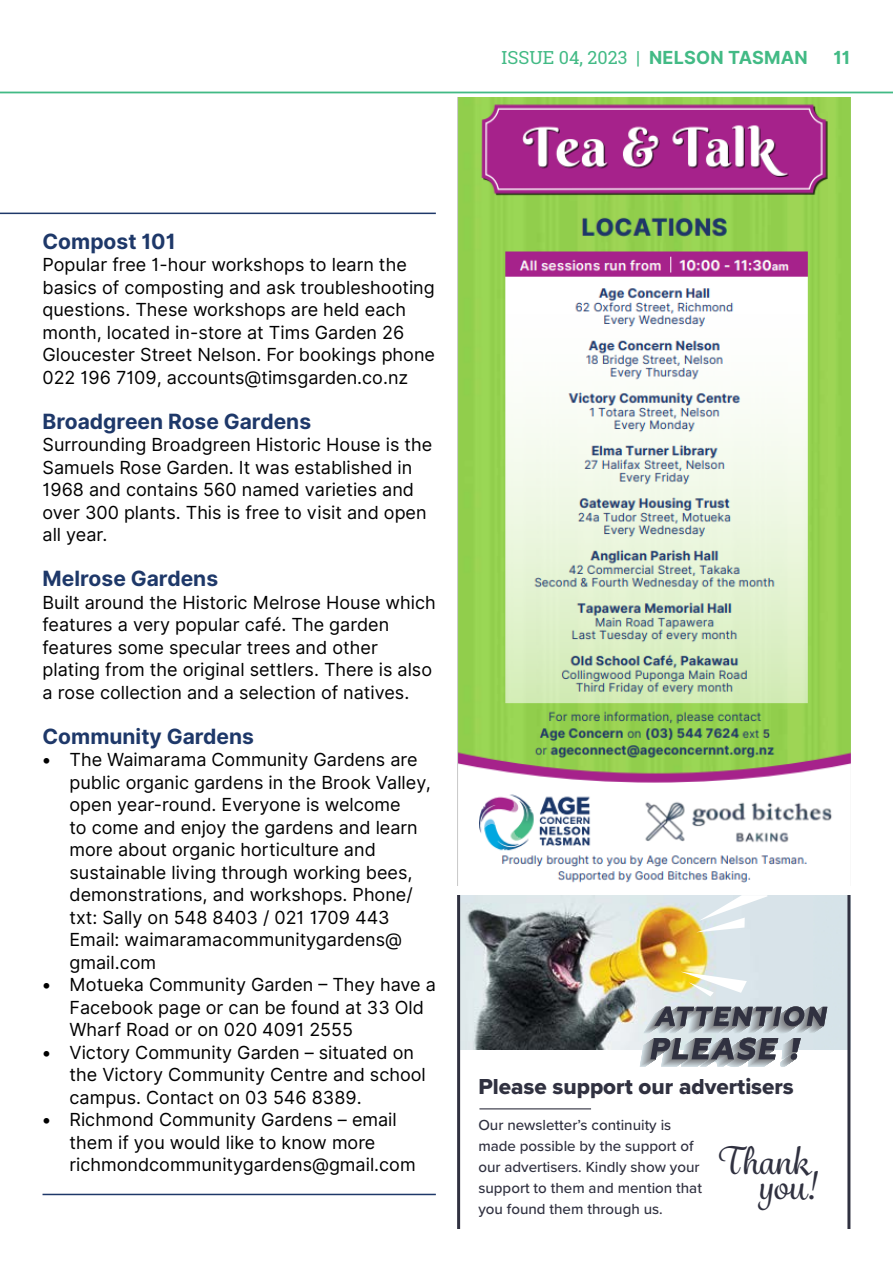
<style>
.page{position:relative;width:893px;height:1263px;background:#fff}
.page>*{position:absolute;margin:0;border:0;box-sizing:border-box;transform-origin:0 0}
.t1{font:500 36.45px "Grafolita Script";color:#303140}
.t2{font:22.5px "Proxima Nova Extrabld";color:#303140}
.t3{font:700 21px "Inter";color:#1e3869}
.t4{font:18px/22.5px "Inter";color:#000}
.t5{font:18px "Roboto Slab";color:#42ba85}
.t6{font:700 18px "Inter";color:#42ba85}
.t7{font:500 15.15px/21.1px "Proxima Nova";color:#303140}
.s1{font-family:"Inter";font-weight:700}
</style>
<div class="page">
<hr style="left:0;top:92px;width:893px;height:1px;background:#42ba85">
<hr style="left:0;top:213px;width:436px;height:1px;background:#1e3869">
<hr style="left:43px;top:1194px;width:393px;height:1px;background:#1e3869">
<img style="left:457px;top:98px;width:393px;height:787px">
<svg style="left:457px;top:895px;width:393px;height:334px"></svg>
<hr style="left:479px;top:1108px;width:112px;height:1px;background:#303140">
<p class="t5" style="left:502px;top:45px;width:308px">ISSUE 04, 2023 | <span class="s1">NELSON TASMAN</span></p>
<p class="t6" style="left:833px;top:44px;width:19px">11</p>
<p class="t3" style="left:43px;top:226px;width:135px">Compost 101</p>
<p class="t4" style="left:43px;top:253px;width:394px">Popular free 1-hour workshops to learn the basics of composting and ask troubleshooting questions. These workshops are held each month, located in-store at Tims Garden 26<br>Gloucester Street Nelson. For bookings phone 022 196 7109, accounts@timsgarden.co.nz</p>
<p class="t3" style="left:43px;top:406px;width:270px">Broadgreen Rose Gardens</p>
<p class="t4" style="left:43px;top:433px;width:391px">Surrounding Broadgreen Historic House is the Samuels Rose Garden. It was established in 1968 and contains 560 named varieties and over 300 plants. This is free to visit and open all year.</p>
<p class="t3" style="left:43px;top:563px;width:177px">Melrose Gardens</p>
<p class="t4" style="left:43px;top:591px;width:395px">Built around the Historic Melrose House which features a very popular café. The garden features some specular trees and other plating from the original settlers. There is also a rose collection and a selection of natives.</p>
<p class="t3" style="left:43px;top:721px;width:213px">Community Gardens</p>
<p class="t4" style="left:70px;top:748px;width:363px;text-indent:-27px">• The Waimarama Community Gardens are public organic gardens in the Brook Valley, open year-round. Everyone is welcome<br>to come and enjoy the gardens and learn more about organic horticulture and sustainable living through working bees, demonstrations, and workshops. Phone/ txt: Sally on 548 8403 / 021 1709 443<br>Email: waimaramacommunitygardens@ gmail.com</p>
<p class="t4" style="left:70px;top:973px;width:368px;text-indent:-27px">• Motueka Community Garden – They have a<br>Facebook page or can be found at 33 Old<br>Wharf Road or on 020 4091 2555</p>
<p class="t4" style="left:70px;top:1041px;width:358px;text-indent:-27px">• Victory Community Garden – situated on the Victory Community Centre and school campus. Contact on 03 546 8389.</p>
<p class="t4" style="left:70px;top:1108px;width:348px;text-indent:-27px">• Richmond Community Gardens – email them if you would like to know more richmondcommunitygardens@gmail.com</p>
<p class="t2" style="left:478px;top:1070px;width:317px">Please support our advertisers</p>
<p class="t7" style="left:478px;top:1113px;width:225px">Our newsletter’s continuity is made possible by the support of our advertisers. Kindly show your support to them and mention that you found them through us.</p>
<h1 class="t1" style="left:715px;top:1138px;width:95px">Thank</h1>
<h1 class="t1" style="left:758px;top:1163px;width:60px">you!</h1>
</div>
